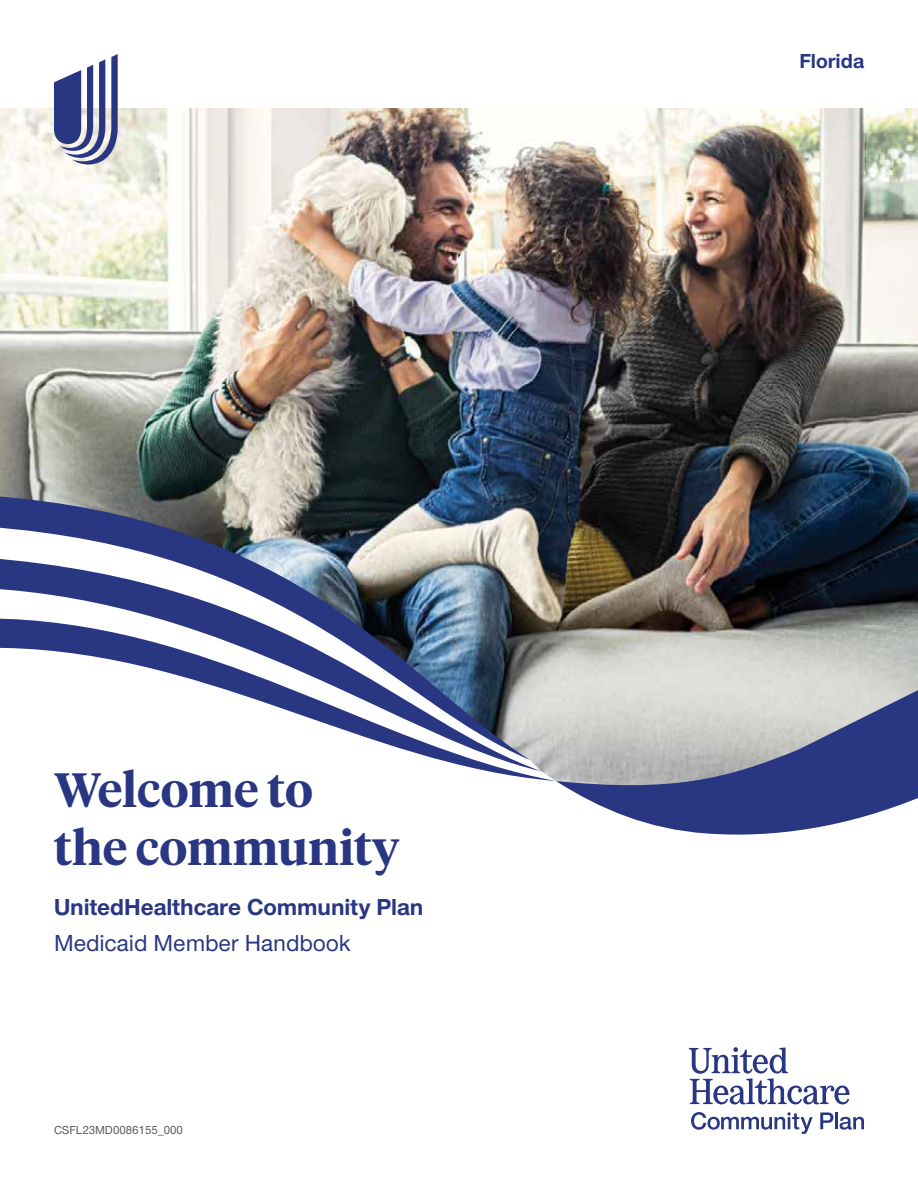
<style>
.page{position:relative;width:918px;height:1188px;background:#fff}
.page>*{position:absolute;margin:0;border:0;box-sizing:border-box;transform-origin:0 0}
.Cover___Welcome{font:600 48px/57.6px "UHC Serif Headline";color:#293682}
.Cover___Plan_name{font:700 24px "UHC Sans";color:#293682}
.Cover___Plan_name-2{font:500 24px "UHC Sans";letter-spacing:-.005em;color:#293682}
.Cover___top_right{font:700 21px "UHC Sans";color:#293682}
.codes_______8pt{font:500 12px "UHC Sans";color:#58595b}
</style>
<div class="page">
<img style="left:0;top:108px;width:918px;height:510px">
<svg style="left:556px;top:521px;width:362px;height:314px;background:#7e7f8b"></svg>
<img style="left:0;top:495px;width:530px;height:63px">
<svg style="left:487px;top:618px;width:69px;height:163px;background:#bcbcbc"></svg>
<img style="left:0;top:558px;width:541px;height:213px">
<svg style="left:54px;top:54px;width:64px;height:111px"></svg>
<svg style="left:689px;top:1047px;width:160px;height:57px"></svg>
<svg style="left:691px;top:1112px;width:122px;height:22px"></svg>
<svg style="left:820px;top:1112px;width:13px;height:17px"></svg>
<hr style="left:835px;top:1112px;width:3px;height:17px;background:#293682">
<svg style="left:840px;top:1117px;width:24px;height:13px"></svg>
<p class="Cover___Welcome" style="left:54px;top:759px;width:347px">Welcome to<br>the community</p>
<p class="Cover___Plan_name" style="left:54px;top:891px;width:371px">UnitedHealthcare Community Plan</p>
<p class="Cover___Plan_name-2" style="left:54px;top:927px;width:298px">Medicaid Member Handbook</p>
<p class="codes_______8pt" style="left:54px;top:1122px;width:130px">CSFL23MD0086155_000</p>
<p class="Cover___top_right" style="left:799px;top:47px;width:66px">Florida</p>
</div>
